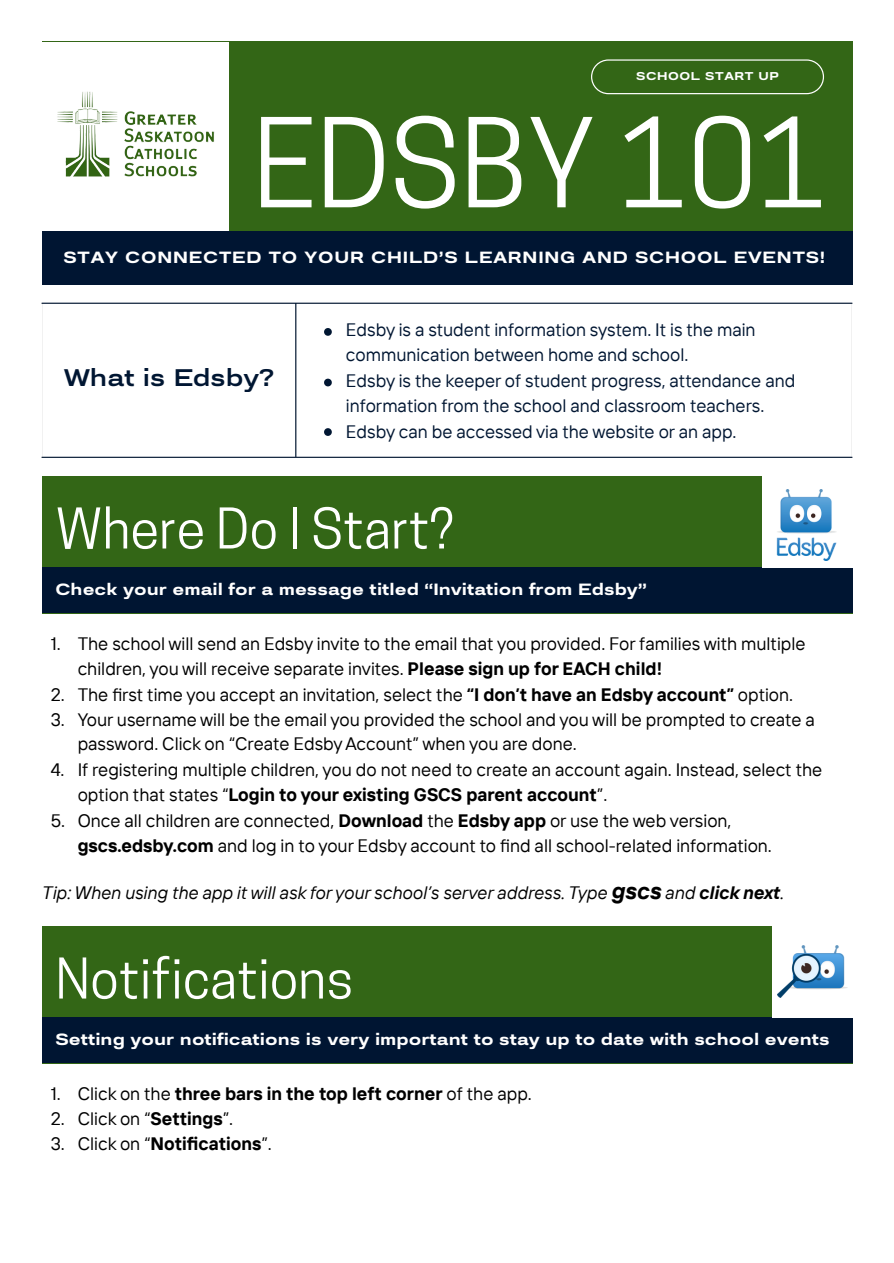
<style>
.page{position:relative;width:894px;height:1263px;background:#fff}
.page>*{position:absolute;margin:0;border:0;box-sizing:border-box;transform-origin:0 0}
.t1{font:115.95px "Cooper Hewitt";color:#fff}
.t2{font:52.65px "Cooper Hewitt";color:#fff}
.t3{font:500 expanded 24px "Prachason Neue";color:#001632}
.t4{font:18px/24.8px "TT Interphases";color:#000}
.t5{font:18px/24.8px "TT Interphases";color:#001632}
.t6{font:italic 18px "TT Interphases";color:#000}
.t7{font:700 18px "TT Interphases";color:#000}
.t8{font:600 expanded 16.2px "Prachason Neue";color:#fff}
.t9{font:600 expanded 16.2px "Prachason Neue";letter-spacing:.05em;color:#fff}
.t10{font:600 expanded 11.4px "Prachason Neue";letter-spacing:.05em;color:#fff}
.s1{font-weight:700}
.s2{font-weight:700;font-size:22.5px}
.s3{font-weight:400}
</style>
<div class="page">
<div style="left:42px;top:42px;width:810px;height:243px;background:#336616"></div>
<div style="left:42px;top:231px;width:810px;height:54px;background:#001532"></div>
<div style="left:42px;top:42px;width:186px;height:189px;background:#fff"></div>
<svg style="left:591px;top:59px;width:232px;height:35px"></svg>
<img style="left:57px;top:91px;width:158px;height:86px">
<svg style="left:324px;top:328px;width:8px;height:8px"></svg>
<svg style="left:324px;top:379px;width:8px;height:7px"></svg>
<svg style="left:324px;top:428px;width:8px;height:8px"></svg>
<hr style="left:295px;top:304px;width:1px;height:153px;background:#001632">
<hr style="left:42px;top:303px;width:810px;height:1px;background:#001632">
<hr style="left:42px;top:457px;width:810px;height:1px;background:#001632">
<div style="left:42px;top:476px;width:810px;height:137px;background:#336616"></div>
<div style="left:42px;top:568px;width:810px;height:45px;background:#001532"></div>
<div style="left:761px;top:476px;width:91px;height:92px;background:#fff"></div>
<img style="left:776px;top:490px;width:61px;height:70px">
<div style="left:42px;top:926px;width:810px;height:137px;background:#336616"></div>
<div style="left:42px;top:1018px;width:810px;height:45px;background:#001532"></div>
<div style="left:772px;top:926px;width:80px;height:91px;background:#fff"></div>
<img style="left:777px;top:946px;width:70px;height:52px">
<p class="t10" style="left:636px;top:71px;width:144px">SCHOOL START UP</p>
<p class="t1" style="left:252px;top:120px;width:575px">EDSBY 101</p>
<p class="t9" style="left:63px;top:250px;width:763px">STAY CONNECTED TO YOUR CHILD’S LEARNING AND SCHOOL EVENTS!</p>
<p class="t3" style="left:64px;top:367px;width:211px">What is Edsby?</p>
<p class="t5" style="left:346px;top:317px;width:411px">Edsby is a student information system. It is the main communication between home and school.</p>
<p class="t5" style="left:346px;top:368px;width:451px">Edsby is the keeper of student progress, attendance and information from the school and classroom teachers.</p>
<p class="t5" style="left:346px;top:418px;width:392px">Edsby can be accessed via the website or an app.</p>
<p class="t2" style="left:55px;top:509px;width:399px">Where Do I Start?</p>
<p class="t8" style="left:55px;top:582px;width:592px">Check your email for a message titled “Invitation from Edsby”</p>
<p class="t4" style="left:78px;top:631px;width:729px;text-indent:-27px">1. The school will send an Edsby invite to the email that you provided. For families with multiple children, you will receive separate invites. <span class="s1">Please sign up for EACH child!</span></p>
<p class="t4" style="left:51px;top:682px;width:743px">2. The first time you accept an invitation, select the <span class="s1">“I don’t have an Edsby account”</span> option.</p>
<p class="t4" style="left:78px;top:706px;width:738px;text-indent:-27px">3. Your username will be the email you provided the school and you will be prompted to create a password. Click on “Create Edsby Account” when you are done.</p>
<p class="t4" style="left:78px;top:757px;width:745px;text-indent:-27px">4. If registering multiple children, you do not need to create an account again. Instead, select the option that states “<span class="s1">Login to your existing GSCS parent account</span>”.</p>
<p class="t4" style="left:78px;top:808px;width:695px;text-indent:-27px">5. Once all children are connected, <span class="s1">Download</span> the <span class="s1">Edsby app</span> or use the web version, <span class="s1">gscs.edsby.com</span> and log in to your Edsby account to find all school-related information.</p>
<p class="t6" style="left:42px;top:881px;width:743px">Tip: When using the app it will ask for your school’s server address. Type <span class="s2">gscs</span> and <span class="s1">click next</span>.</p>
<p class="t2" style="left:55px;top:959px;width:299px">Notifications</p>
<p class="t8" style="left:55px;top:1032px;width:775px">Setting your notifications is very important to stay up to date with school events</p>
<p class="t7" style="left:51px;top:1082px;width:482px"><span class="s3">1. Click on the</span> three bars in the top left corner <span class="s3">of the app.</span></p>
<p class="t4" style="left:51px;top:1106px;width:184px">2. Click on “<span class="s1">Settings</span>”.</p>
<p class="t7" style="left:51px;top:1132px;width:222px"><span class="s3">3. Click on “</span>Notifications<span class="s3">”.</span></p>
</div>
